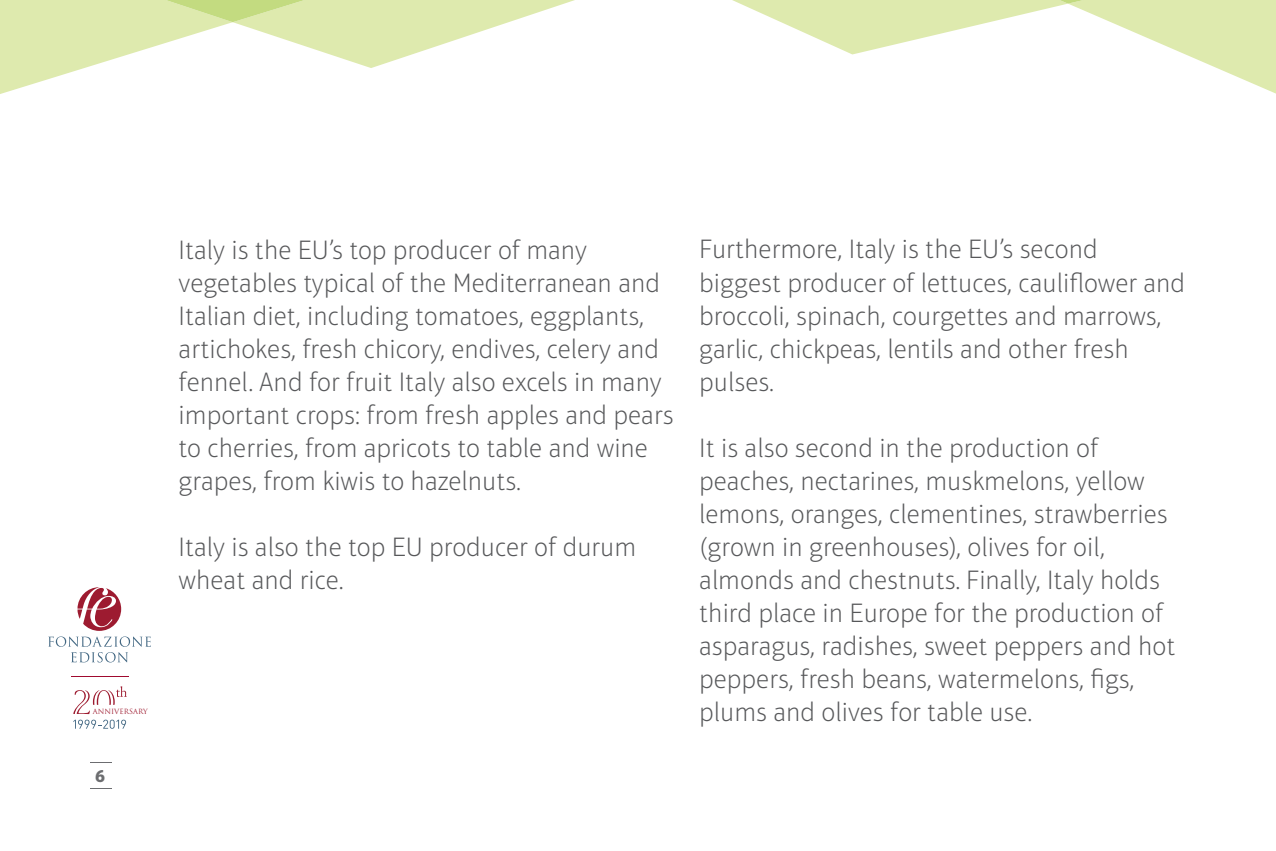
<style>
.page{position:relative;width:1276px;height:851px;background:#fff}
.page>*{position:absolute;margin:0;border:0;box-sizing:border-box;transform-origin:0 0}
.t1{font:100 27px/33px "Aptifer Sans LT Pro";color:#57585a}
.t2{font:700 18px "Aptifer Sans LT Pro";color:#6c6d70}
.t3{font:6.9px "Trajan";color:#9d1b30}
</style>
<div class="page">
<svg style="left:77px;top:587px;width:44px;height:43px"></svg>
<svg style="left:48px;top:636px;width:103px;height:10px"></svg>
<svg style="left:71px;top:652px;width:57px;height:10px"></svg>
<svg style="left:73px;top:686px;width:54px;height:42px"></svg>
<hr style="left:71px;top:676px;width:57px;height:1px;background:#a00a2f">
<svg style="left:90px;top:788px;width:22px;height:1px"></svg>
<svg style="left:0;top:0;width:575px;height:94px"></svg>
<svg style="left:732px;top:0;width:544px;height:94px"></svg>
<p class="t3" style="left:93px;top:707px;width:56px">ANNIVERSARY</p>
<p class="t2" style="left:95px;top:764px;width:12px">6</p>
<p class="t1" style="left:179px;top:233px;width:496px">Italy is the EU’s top producer of many vegetables typical of the Mediterranean and Italian diet, including tomatoes, eggplants, artichokes, fresh chicory, endives, celery and fennel. And for fruit Italy also excels in many important crops: from fresh apples and pears to cherries, from apricots to table and wine grapes, from kiwis to hazelnuts.</p>
<p class="t1" style="left:179px;top:530px;width:459px">Italy is also the top EU producer of durum wheat and rice.</p>
<p class="t1" style="left:699px;top:233px;width:487px">Furthermore, Italy is the EU’s second biggest producer of lettuces, cauliflower and broccoli, spinach, courgettes and marrows, garlic, chickpeas, lentils and other fresh pulses.</p>
<p class="t1" style="left:699px;top:431px;width:478px">It is also second in the production of peaches, nectarines, muskmelons, yellow lemons, oranges, clementines, strawberries (grown in greenhouses), olives for oil, almonds and chestnuts. Finally, Italy holds third place in Europe for the production of asparagus, radishes, sweet peppers and hot peppers, fresh beans, watermelons, figs, plums and olives for table use.</p>
</div>
